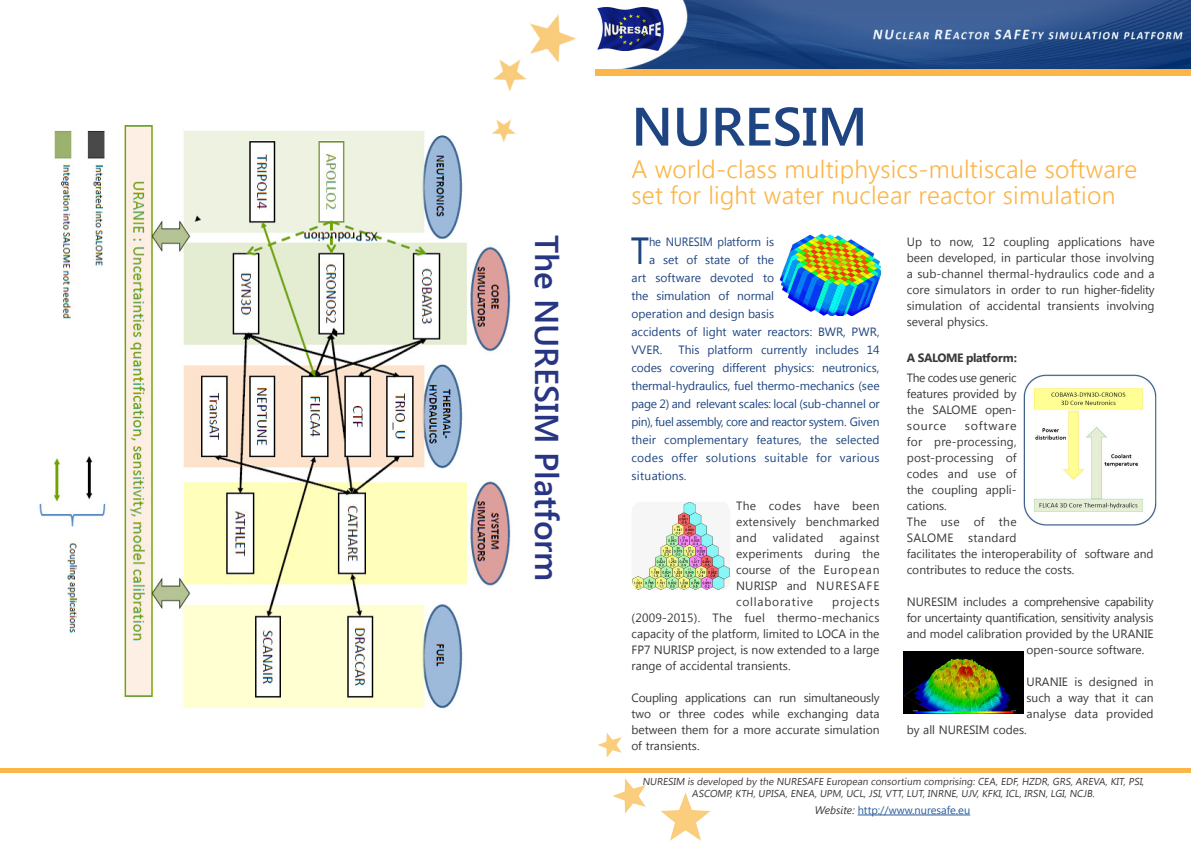
<style>
.page{position:relative;width:1191px;height:842px;background:#fff}
.page>*{position:absolute;margin:0;border:0;box-sizing:border-box;transform-origin:0 0}
.t1{font:600 54px "Segoe UI";color:#1e4581}
.t2{font:37.7px "Segoe UI";color:#1e4581;scale:.93 1}
.t3{font:600 33px "Segoe UI";color:#283583}
.t4{font:300 25px/26px "Segoe UI";letter-spacing:.01em;color:#fcb547}
.t5{font:12px/16px "Segoe UI";color:#3a3938;text-align:justify}
.t6{font:12px/18px "Segoe UI";color:#1e4581;text-align:justify}
.t7{font:12px/16px "Segoe UI";color:#3a3938;scale:1.04 1}
.t8{font:12px "Segoe UI";letter-spacing:-.02em;color:#3a3938}
.t9{font:12px "Segoe UI";color:#1e4581;scale:.93 1}
.t10{font:700 12px "Segoe UI";letter-spacing:-.04em;color:#3a3938}
.t11{font:12px "Segoe UI";letter-spacing:.03em;color:#3a3938}
.t12{font:11px "Segoe UI";color:#275b9b}
.t13{font:10px/12px "Segoe UI";color:#3a3938;text-align:center}
.s1{font-style:italic;color:#3a3938}
</style>
<div class="page">
<img style="left:39px;top:125px;width:472px;height:584px">
<img style="left:529px;top:13px;width:49px;height:49px">
<img style="left:493px;top:53px;width:37px;height:39px">
<img style="left:488px;top:119px;width:29px;height:27px">
<img style="left:661px;top:792px;width:49px;height:48px">
<img style="left:613px;top:779px;width:33px;height:34px">
<img style="left:598px;top:732px;width:23px;height:25px">
<hr style="left:0;top:768px;width:1191px;height:4px;background:#fcb547">
<img style="left:779px;top:233px;width:101px;height:82px">
<img style="left:1023px;top:375px;width:134px;height:151px">
<img style="left:904px;top:651px;width:119px;height:62px">
<hr style="left:857px;top:815px;width:113px;height:1px;background:#275b9b">
<img style="left:616px;top:0;width:575px;height:69px">
<div style="left:595px;top:69px;width:596px;height:6px;background:#fcb547"></div>
<img style="left:597px;top:6px;width:68px;height:44px">
<img style="left:632px;top:502px;width:98px;height:88px">
<h1 class="t1" style="left:631px;top:89px;width:237px">NURESIM</h1>
<h3 class="t4" style="left:631px;top:155px;width:507px">A world-class multiphysics-multiscale software set for light water nuclear reactor simulation</h3>
<h3 class="t3" style="left:570px;top:235px;width:348px;rotate:90deg">The NURESIM Platform</h3>
<h2 class="t2" style="left:631px;top:225px;width:21px">T</h2>
<p class="t9" style="left:649px;top:234px;width:136px">he NURESIM platform is</p>
<p class="t6" style="left:649px;top:250px;width:127px">a set of state of the</p>
<p class="t6" style="left:631px;top:268px;width:144px">art software devoted to</p>
<p class="t6" style="left:631px;top:286px;width:144px">the simulation of normal</p>
<p class="t6" style="left:631px;top:304px;width:144px">operation and design basis</p>
<p class="t6" style="left:631px;top:322px;width:250px">accidents of light water reactors: BWR, PWR,</p>
<p class="t6" style="left:631px;top:340px;width:32px">VVER.</p>
<p class="t6" style="left:631px;top:340px;width:250px;text-indent:47px">This platform currently includes 14 codes covering different physics: neutronics, thermal-hydraulics, fuel thermo-mechanics (see page 2) and relevant scales: local (sub-channel or pin), fuel assembly, core and reactor system. Given their complementary features, the selected codes offer solutions suitable for various situations.</p>
<p class="t5" style="left:736px;top:497px;width:145px">The codes have been extensively benchmarked and</p>
<p class="t11" style="left:773px;top:529px;width:52px">validated</p>
<p class="t5" style="left:736px;top:529px;width:145px;text-indent:103px">against experiments during the course of the European NURISP and NURESAFE collaborative</p>
<p class="t5" style="left:631px;top:593px;width:249px;text-indent:201px">projects (2009-2015). The fuel thermo-mechanics capacity of the platform, limited to LOCA in the FP7 NURISP project, is now extended to a large range of accidental transients.</p>
<p class="t5" style="left:631px;top:689px;width:250px">Coupling applications can run simultaneously two or three codes while exchanging data between them for a more accurate simulation of transients.</p>
<p class="t5" style="left:906px;top:233px;width:249px">Up to now, 12 coupling applications have been developed, in particular those involving a sub-channel thermal-hydraulics code and a core simulators in order to run higher-fidelity simulation of accidental transients involving several physics.</p>
<p class="t10" style="left:906px;top:349px;width:112px">A SALOME platform:</p>
<p class="t5" style="left:906px;top:369px;width:111px">The codes use generic features provided by the SALOME open&shy;source</p>
<p class="t7" style="left:906px;top:417px;width:239px;text-indent:58px">software<br>for pre-processing,<br>post-processing of<br>codes and use of<br>the coupling appli-<br>cations.<br>The use of the<br>SALOME standard<br>facilitates the interoperability of software and contributes to reduce the costs.</p>
<p class="t5" style="left:906px;top:593px;width:248px">NURESIM includes a comprehensive capability</p>
<p class="t8" style="left:906px;top:610px;width:248px">for uncertainty quantification, sensitivity analysis</p>
<p class="t5" style="left:906px;top:625px;width:248px">and model calibration provided by the URANIE</p>
<p class="t5" style="left:1026px;top:641px;width:119px">open-source software.</p>
<p class="t5" style="left:1026px;top:673px;width:129px">URANIE is designed in</p>
<p class="t5" style="left:1026px;top:689px;width:129px">such a way that it can</p>
<p class="t5" style="left:1026px;top:705px;width:129px">analyse data provided</p>
<p class="t5" style="left:906px;top:721px;width:122px">by all NURESIM codes.</p>
<p class="t13" style="left:642px;top:774px;width:505px">NURESIM is developed by the NURESAFE European consortium comprising: CEA, EDF, HZDR, GRS, AREVA, KIT, PSI,<br>ASCOMP, KTH, UPISA, ENEA, UPM, UCL, JSI, VTT, LUT, INRNE, UJV, KFKI, ICL, IRSN, LGI, NCJB.</p>
<p class="t12" style="left:815px;top:802px;width:157px"><span class="s1">Website:</span> http://www.nuresafe.eu</p>
</div>
